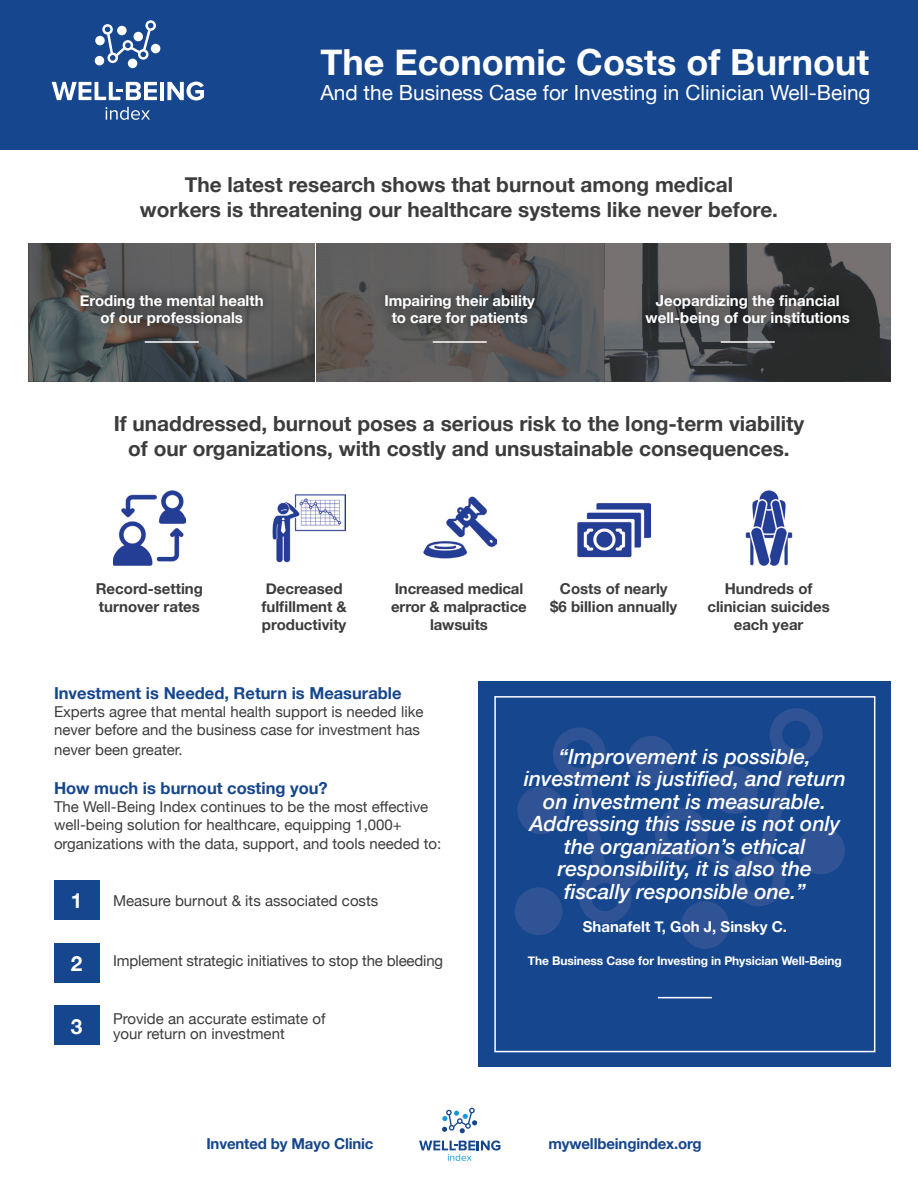
<style>
.page{position:relative;width:918px;height:1188px;background:#fff}
.page>*{position:absolute;margin:0;border:0;box-sizing:border-box;transform-origin:0 0}
.t1{font:700 36px "Helvetica Neue";color:#fff}
.t2{font:italic 500 21px/22.5px "Helvetica Neue";color:#fff;text-align:center}
.t3{font:700 20.85px/25px "Helvetica Neue";color:#3b3c3b;text-align:center}
.t4{font:20.85px "Helvetica Neue";color:#fff}
.t5{font:700 20.85px "Helvetica Neue";color:#fff}
.t6{font:700 16.5px "Helvetica Neue";color:#16468d}
.t7{font:15px/18px "Helvetica Neue";color:#3b3c3b}
.t8{font:700 15px/18px "Helvetica Neue";color:#3b3c3b;text-align:center}
.t9{font:700 15px/16.5px "Helvetica Neue";color:#fff;text-align:center}
.t10{font:700 15px "Helvetica Neue";letter-spacing:-.01em;color:#16468d}
.t11{font:700 12px "Helvetica Neue";letter-spacing:-.01em;color:#fff}
</style>
<div class="page">
<img style="left:745px;top:491px;width:48px;height:75px">
<div style="left:0;top:0;width:918px;height:149px;background:#16468d"></div>
<img style="left:28px;top:243px;width:384px;height:46px">
<img style="left:28px;top:289px;width:48px;height:93px">
<img style="left:267px;top:289px;width:48px;height:93px">
<img style="left:76px;top:336px;width:191px;height:46px">
<img style="left:412px;top:243px;width:95px;height:41px">
<img style="left:507px;top:243px;width:145px;height:46px">
<img style="left:316px;top:289px;width:58px;height:46px">
<img style="left:546px;top:289px;width:89px;height:46px">
<img style="left:316px;top:335px;width:336px;height:47px">
<img style="left:652px;top:243px;width:191px;height:41px">
<img style="left:843px;top:243px;width:48px;height:46px">
<img style="left:861px;top:289px;width:30px;height:46px">
<img style="left:652px;top:337px;width:191px;height:45px">
<div style="left:843px;top:335px;width:48px;height:47px;background:#292b2b"></div>
<div style="left:479px;top:682px;width:412px;height:385px;background:#16468d"></div>
<div style="left:54px;top:880px;width:45px;height:40px;background:#16468d"></div>
<div style="left:54px;top:943px;width:45px;height:39px;background:#16468d"></div>
<div style="left:54px;top:1006px;width:45px;height:39px;background:#16468d"></div>
<svg style="left:494px;top:696px;width:381px;height:356px"></svg>
<img style="left:69px;top:284px;width:205px;height:52px">
<img style="left:374px;top:284px;width:172px;height:52px">
<img style="left:635px;top:284px;width:226px;height:53px">
<svg style="left:52px;top:82px;width:105px;height:18px"></svg>
<hr style="left:160px;top:82px;width:4px;height:18px;background:#fff">
<svg style="left:167px;top:82px;width:37px;height:18px"></svg>
<svg style="left:105px;top:107px;width:45px;height:13px"></svg>
<div style="left:95px;top:36px;width:10px;height:9px;background:#fff;border-radius:50%"></div>
<div style="left:95px;top:56px;width:9px;height:9px;background:#fff;border-radius:50%"></div>
<div style="left:128px;top:59px;width:9px;height:9px;background:#fff;border-radius:50%"></div>
<div style="left:151px;top:44px;width:9px;height:9px;background:#fff;border-radius:50%"></div>
<svg style="left:102px;top:20px;width:54px;height:43px"></svg>
<div style="left:517px;top:786px;width:48px;height:48px;background:#305395;border-radius:50%"></div>
<div style="left:515px;top:887px;width:48px;height:48px;background:#305395;border-radius:50%"></div>
<div style="left:681px;top:901px;width:48px;height:48px;background:#305395;border-radius:50%"></div>
<div style="left:797px;top:827px;width:48px;height:47px;background:#305395;border-radius:50%"></div>
<svg style="left:553px;top:708px;width:270px;height:216px"></svg>
<hr style="left:145px;top:341px;width:54px;height:2px;background:#fff">
<hr style="left:433px;top:341px;width:54px;height:2px;background:#fff">
<hr style="left:658px;top:997px;width:54px;height:1px;background:#fff">
<hr style="left:721px;top:341px;width:54px;height:2px;background:#fff">
<svg style="left:419px;top:1140px;width:81px;height:21px"></svg>
<svg style="left:442px;top:1108px;width:35px;height:25px"></svg>
<img style="left:113px;top:491px;width:73px;height:75px">
<img style="left:423px;top:496px;width:73px;height:63px">
<img style="left:272px;top:494px;width:73px;height:69px">
<img style="left:577px;top:503px;width:73px;height:55px">
<h1 class="t1" style="left:320px;top:34px;width:550px">The Economic Costs of Burnout</h1>
<h3 class="t4" style="left:320px;top:78px;width:552px">And the Business Case for Investing in Clinician Well-Being</h3>
<h3 class="t3" style="left:140px;top:173px;width:640px">The latest research shows that burnout among medical<br>workers is threatening our healthcare systems like never before.</h3>
<p class="t9" style="left:80px;top:293px;width:185px">Eroding the mental health of our professionals</p>
<p class="t9" style="left:384px;top:293px;width:152px">Impairing their ability to care for patients</p>
<p class="t9" style="left:646px;top:293px;width:206px">Jeopardizing the financial well-being of our institutions</p>
<h3 class="t3" style="left:114px;top:411px;width:692px">If unaddressed, burnout poses a serious risk to the long-term viability of our organizations, with costly and unsustainable consequences.</h3>
<p class="t8" style="left:96px;top:580px;width:109px;text-align:left">Record-setting turnover rates</p>
<p class="t8" style="left:261px;top:580px;width:87px;text-align:left">Decreased fulfillment &amp; productivity</p>
<p class="t8" style="left:550px;top:580px;width:129px">Costs of nearly $6 billion annually</p>
<p class="t8" style="left:707px;top:580px;width:124px">Hundreds of clinician suicides each year</p>
<p class="t8" style="left:391px;top:580px;width:137px">Increased medical error &amp; malpractice lawsuits</p>
<p class="t6" style="left:54px;top:680px;width:349px">Investment is Needed, Return is Measurable</p>
<p class="t7" style="left:54px;top:704px;width:371px">Experts agree that mental health support is needed like never before and the business case for investment has</p>
<p class="t7" style="left:54px;top:741px;width:130px">never been greater.</p>
<p class="t6" style="left:54px;top:775px;width:275px">How much is burnout costing you?</p>
<p class="t7" style="left:54px;top:798px;width:376px">The Well-Being Index continues to be the most effective well-being solution for healthcare, equipping 1,000+</p>
<p class="t7" style="left:54px;top:836px;width:389px">organizations with the data, support, and tools needed to:</p>
<h3 class="t5" style="left:71px;top:884px;width:13px">1</h3>
<p class="t7" style="left:113px;top:892px;width:267px">Measure burnout &amp; its associated costs</p>
<h3 class="t5" style="left:71px;top:947px;width:13px">2</h3>
<p class="t7" style="left:113px;top:952px;width:332px">Implement strategic initiatives to stop the bleeding</p>
<h3 class="t5" style="left:71px;top:1010px;width:13px">3</h3>
<p class="t7" style="left:113px;top:1012px;width:214px;line-height:15px">Provide an accurate estimate of your return on investment</p>
<h2 class="t2" style="left:524px;top:744px;width:323px">“Improvement is possible, investment is justified, and return on investment is measurable.<br>Addressing this issue is not only the organization’s ethical responsibility, it is also the fiscally responsible one.”</h2>
<p class="t9" style="left:583px;top:919px;width:206px">Shanafelt T, Goh J, Sinsky C.</p>
<p class="t11" style="left:528px;top:951px;width:315px">The Business Case for Investing in Physician Well-Being</p>
<p class="t10" style="left:206px;top:1132px;width:169px">Invented by Mayo Clinic</p>
<p class="t10" style="left:548px;top:1132px;width:155px">mywellbeingindex.org</p>
</div>
